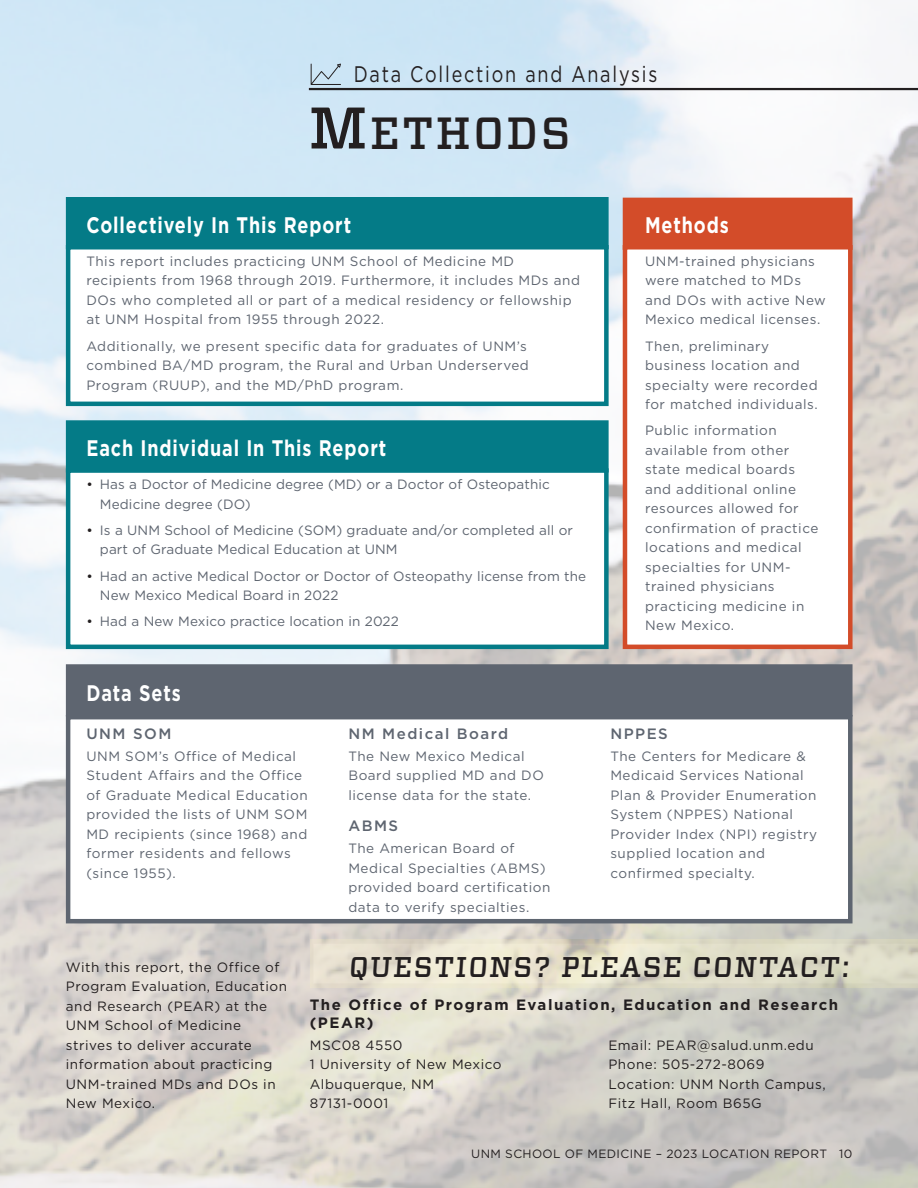
<style>
.page{position:relative;width:918px;height:1188px;background:#fff}
.page>*{position:absolute;margin:0;border:0;box-sizing:border-box;transform-origin:0 0}
.Heading_1_Right{font:500 45px "Vitesse";letter-spacing:.05em;color:#231f20}
.Heading_3_Right{font:500 28.5px "Vitesse";color:#231f20}
.Heading_4{font:700 22.5px "Gotham";letter-spacing:.05em;color:#fff;scale:.8 1}
.Heading_Tiny_Top_Rig{font:22.5px "Gotham";letter-spacing:.1em;color:#231f20;scale:.8 1}
.Heading_5{font:700 15px/18px "Gotham";letter-spacing:.1em;color:#231f20}
.Heading_5-2{font:500 15px "Gotham";letter-spacing:.1em;color:#5e6570}
.Back_Paragraphs_Meth{font:13.5px/19.5px "Gotham";letter-spacing:.04em;color:#5e6570}
.Back_Paragraphs_Meth-2{font:13.5px/19.5px "Gotham";letter-spacing:.01em;color:#5e6570}
.Back_Paragraphs_Meth-3{font:13.5px/19.5px "Gotham";letter-spacing:.04em;color:#231f20}
.Note_first_paragraph{font:13.5px/19.5px "Gotham";letter-spacing:.04em;color:#231f20}
.Footer_Text_Right{font:12px "Gotham";letter-spacing:.03em;color:#231f20}
.s1{font-size:58.5px}
.s2{color:#231f20}
</style>
<div class="page">
<div style="left:66px;top:420px;width:543px;height:53px;background:#047b87;border:4px solid #047b87"></div>
<div style="left:623px;top:198px;width:230px;height:52px;background:#d34c29"></div>
<div style="left:66px;top:468px;width:543px;height:181px;background:#fff;border:4px solid #047b87"></div>
<div style="left:66px;top:664px;width:787px;height:52px;background:#5e6570;border:4px solid #5e6570"></div>
<div style="left:66px;top:715px;width:787px;height:208px;background:#fff;border:4px solid #5e6570"></div>
<div style="left:623px;top:245px;width:230px;height:404px;background:#fff;border:4px solid #d34c29"></div>
<div style="left:66px;top:197px;width:543px;height:52px;background:#047b87"></div>
<div style="left:66px;top:245px;width:543px;height:161px;background:#fff;border:4px solid #047b87"></div>
<hr style="left:309px;top:88px;width:609px;height:2px;background:#231f20">
<div style="left:309px;top:938px;width:609px;height:50px;background:#231f20;opacity:.04"></div>
<svg style="left:311px;top:64px;width:30px;height:21px"></svg>
<p class="Heading_Tiny_Top_Rig" style="left:354px;top:59px;width:381px">Data Collection and Analysis</p>
<p class="Heading_1_Right" style="left:309px;top:103px;width:263px"><span class="s1">M</span>ETHODS</p>
<p class="Heading_4" style="left:86px;top:210px;width:332px">Collectively In This Report</p>
<p class="Back_Paragraphs_Meth" style="left:86px;top:251px;width:495px">This report includes practicing UNM School of Medicine MD recipients from 1968 through 2019. Furthermore, it includes MDs and DOs who completed all or part of a medical residency or fellowship at UNM Hospital from 1955 through 2022.</p>
<p class="Back_Paragraphs_Meth" style="left:86px;top:336px;width:444px">Additionally, we present specific data for graduates of UNM’s combined BA/MD program, the Rural and Urban Underserved<br>Program (RUUP), and the MD/PhD program.</p>
<p class="Heading_4" style="left:86px;top:433px;width:376px">Each Individual In This Report</p>
<p class="Back_Paragraphs_Meth-2" style="left:100px;top:474px;width:451px;text-indent:-14px"><span class="s2">•</span> Has a Doctor of Medicine degree (MD) or a Doctor of Osteopathic<br>Medicine degree (DO)</p>
<p class="Back_Paragraphs_Meth-2" style="left:100px;top:520px;width:475px;text-indent:-14px"><span class="s2">•</span> Is a UNM School of Medicine (SOM) graduate and/or completed all or part of Graduate Medical Education at UNM</p>
<p class="Back_Paragraphs_Meth-2" style="left:100px;top:566px;width:488px;text-indent:-14px"><span class="s2">•</span> Had an active Medical Doctor or Doctor of Osteopathy license from the<br>New Mexico Medical Board in 2022</p>
<p class="Back_Paragraphs_Meth-2" style="left:86px;top:612px;width:314px"><span class="s2">•</span> Had a New Mexico practice location in 2022</p>
<p class="Heading_4" style="left:86px;top:678px;width:120px">Data Sets</p>
<p class="Heading_5-2" style="left:86px;top:724px;width:87px">UNM SOM</p>
<p class="Back_Paragraphs_Meth" style="left:86px;top:746px;width:223px">UNM SOM’s Office of Medical<br>Student Affairs and the Office of Graduate Medical Education provided the lists of UNM SOM<br>MD recipients (since 1968) and former residents and fellows (since 1955).</p>
<p class="Heading_5-2" style="left:348px;top:724px;width:162px">NM Medical Board</p>
<p class="Back_Paragraphs_Meth" style="left:348px;top:746px;width:197px">The New Mexico Medical<br>Board supplied MD and DO license data for the state.</p>
<p class="Heading_5-2" style="left:348px;top:816px;width:51px">ABMS</p>
<p class="Back_Paragraphs_Meth" style="left:348px;top:838px;width:204px">The American Board of<br>Medical Specialties (ABMS) provided board certification data to verify specialties.</p>
<p class="Heading_4" style="left:645px;top:210px;width:106px">Methods</p>
<p class="Back_Paragraphs_Meth" style="left:645px;top:251px;width:182px">UNM-trained physicians were matched to MDs and DOs with active New<br>Mexico medical licenses.</p>
<p class="Back_Paragraphs_Meth" style="left:645px;top:336px;width:174px">Then, preliminary business location and specialty were recorded for matched individuals.</p>
<p class="Back_Paragraphs_Meth" style="left:645px;top:421px;width:175px">Public information available from other state medical boards and additional online resources allowed for confirmation of practice locations and medical specialties for UNM&shy;trained physicians practicing medicine in<br>New Mexico.</p>
<p class="Heading_5-2" style="left:610px;top:724px;width:59px">NPPES</p>
<p class="Back_Paragraphs_Meth" style="left:610px;top:746px;width:208px">The Centers for Medicare &amp;<br>Medicaid Services National<br>Plan &amp; Provider Enumeration<br>System (NPPES) National<br>Provider Index (NPI) registry supplied location and confirmed specialty.</p>
<p class="Back_Paragraphs_Meth-3" style="left:66px;top:957px;width:223px">With this report, the Office of<br>Program Evaluation, Education and Research (PEAR) at the<br>UNM School of Medicine strives to deliver accurate information about practicing<br>UNM-trained MDs and DOs in<br>New Mexico.</p>
<p class="Heading_3_Right" style="left:348px;top:949px;width:504px">QUESTIONS? PLEASE CONTACT:</p>
<p class="Heading_5" style="left:310px;top:996px;width:530px">The Office of Program Evaluation, Education and Research (PEAR)</p>
<p class="Note_first_paragraph" style="left:310px;top:1035px;width:94px">MSC08 4550</p>
<p class="Note_first_paragraph" style="left:310px;top:1054px;width:193px">1 University of New Mexico</p>
<p class="Note_first_paragraph" style="left:310px;top:1074px;width:126px">Albuquerque, NM</p>
<p class="Note_first_paragraph" style="left:310px;top:1093px;width:80px">87131-0001</p>
<p class="Note_first_paragraph" style="left:608px;top:1035px;width:207px">Email: PEAR@salud.unm.edu</p>
<p class="Note_first_paragraph" style="left:608px;top:1054px;width:158px">Phone: 505-272-8069</p>
<p class="Note_first_paragraph" style="left:608px;top:1074px;width:219px">Location: UNM North Campus,<br>Fitz Hall, Room B65G</p>
<p class="Footer_Text_Right" style="left:471px;top:1146px;width:383px">UNM SCHOOL OF MEDICINE – 2023 LOCATION REPORT 10</p>
</div>
